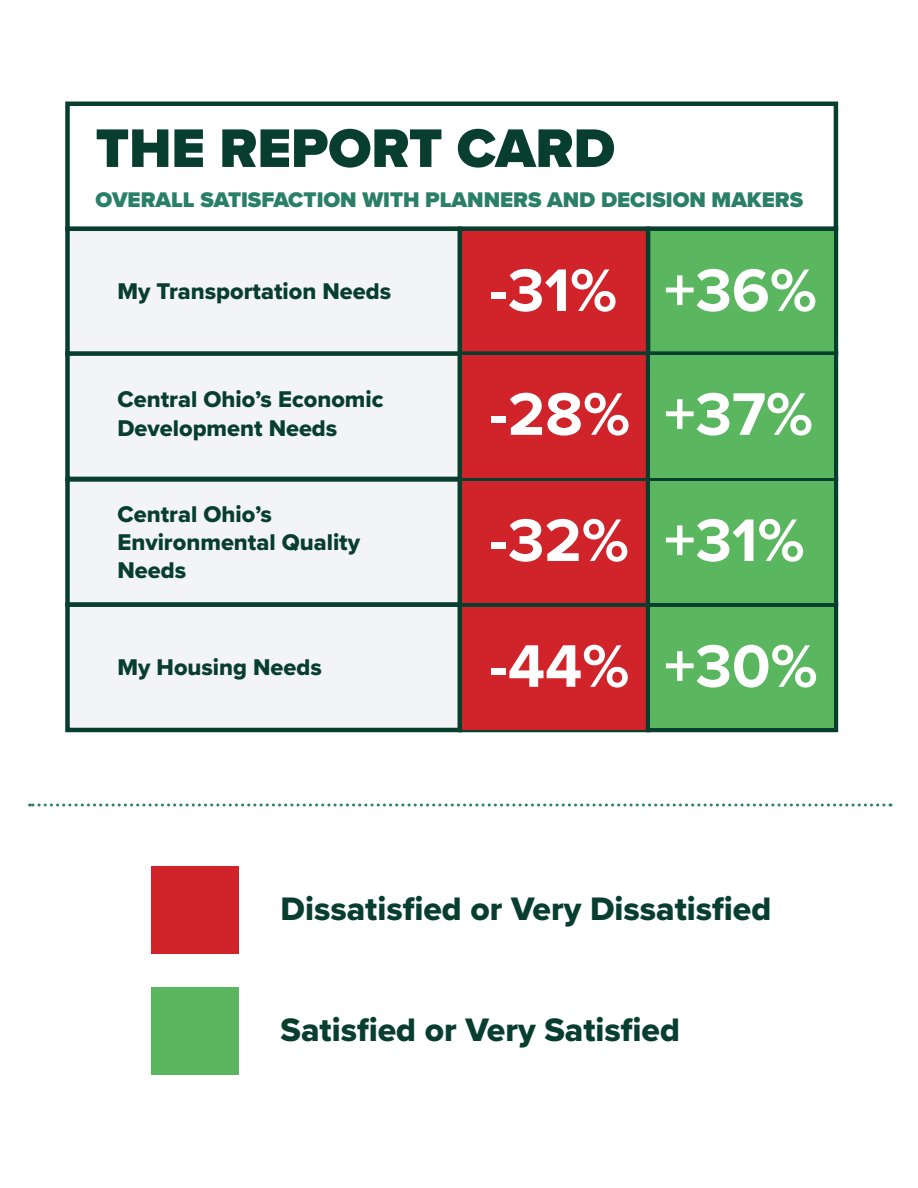
<style>
.page{position:relative;width:918px;height:1188px;background:#fff}
.page>*{position:absolute;margin:0;border:0;box-sizing:border-box;transform-origin:0 0}
.t1{font:700 62.25px "Proxima Nova";color:#fff}
.t2{font:900 56.25px "Proxima Nova";color:#073e2e}
.t3{font:33.75px "Proxima Nova Extrabld";color:#073e2e}
.t4{font:23.55px/28.3px "Proxima Nova Extrabld";color:#073e2e}
.t5{font:900 21.9px "Proxima Nova";color:#2a7f67}
</style>
<div class="page">
<div style="left:65px;top:102px;width:773px;height:129px;border:4px solid #073e2e"></div>
<div style="left:152px;top:987px;width:87px;height:87px;background:#5ab65f"></div>
<div style="left:152px;top:866px;width:87px;height:88px;background:#d1232a"></div>
<svg style="left:30px;top:804px;width:854px;height:3px"></svg>
<div style="left:65px;top:227px;width:773px;height:129px;background:#f3f4f5;border:4px solid #073e2e"></div>
<div style="left:459px;top:231px;width:187px;height:123px;background:#d1232a"></div>
<div style="left:647px;top:231px;width:187px;height:123px;background:#5ab65f"></div>
<div style="left:65px;top:351px;width:773px;height:130px;background:#f3f4f5;border:4px solid #073e2e"></div>
<div style="left:65px;top:477px;width:773px;height:130px;background:#f3f4f5;border:4px solid #073e2e"></div>
<div style="left:65px;top:602px;width:773px;height:130px;background:#f3f4f5;border:4px solid #073e2e"></div>
<hr style="left:458px;top:227px;width:4px;height:505px;background:#073e2e">
<div style="left:462px;top:355px;width:184px;height:122px;background:#d1232a"></div>
<div style="left:462px;top:481px;width:184px;height:121px;background:#d1232a"></div>
<div style="left:462px;top:607px;width:184px;height:122px;background:#d1232a"></div>
<hr style="left:646px;top:227px;width:4px;height:505px;background:#073e2e">
<div style="left:650px;top:355px;width:184px;height:122px;background:#5ab65f"></div>
<div style="left:650px;top:481px;width:184px;height:121px;background:#5ab65f"></div>
<div style="left:650px;top:607px;width:184px;height:121px;background:#5ab65f"></div>
<p class="t2" style="left:96px;top:106px;width:521px">THE REPORT CARD</p>
<p class="t5" style="left:96px;top:183px;width:709px">OVERALL SATISFACTION WITH PLANNERS AND DECISION MAKERS</p>
<p class="t4" style="left:117px;top:276px;width:275px">My Transportation Needs</p>
<p class="t4" style="left:117px;top:385px;width:268px">Central Ohio’s Economic</p>
<p class="t4" style="left:117px;top:413px;width:221px">Development Needs</p>
<p class="t4" style="left:117px;top:499px;width:244px">Central Ohio’s<br>Environmental Quality<br>Needs</p>
<p class="t4" style="left:117px;top:652px;width:206px">My Housing Needs</p>
<p class="t1" style="left:489px;top:244px;width:129px">-31%</p>
<p class="t1" style="left:664px;top:244px;width:154px">+36%</p>
<p class="t1" style="left:489px;top:368px;width:142px">-28%</p>
<p class="t1" style="left:489px;top:494px;width:141px">-32%</p>
<p class="t1" style="left:489px;top:620px;width:142px">-44%</p>
<p class="t1" style="left:664px;top:368px;width:150px">+37%</p>
<p class="t1" style="left:664px;top:494px;width:142px">+31%</p>
<p class="t1" style="left:664px;top:620px;width:155px">+30%</p>
<p class="t3" style="left:281px;top:884px;width:492px">Dissatisfied or Very Dissatisfied</p>
<p class="t3" style="left:281px;top:1004px;width:401px">Satisfied or Very Satisfied</p>
</div>
